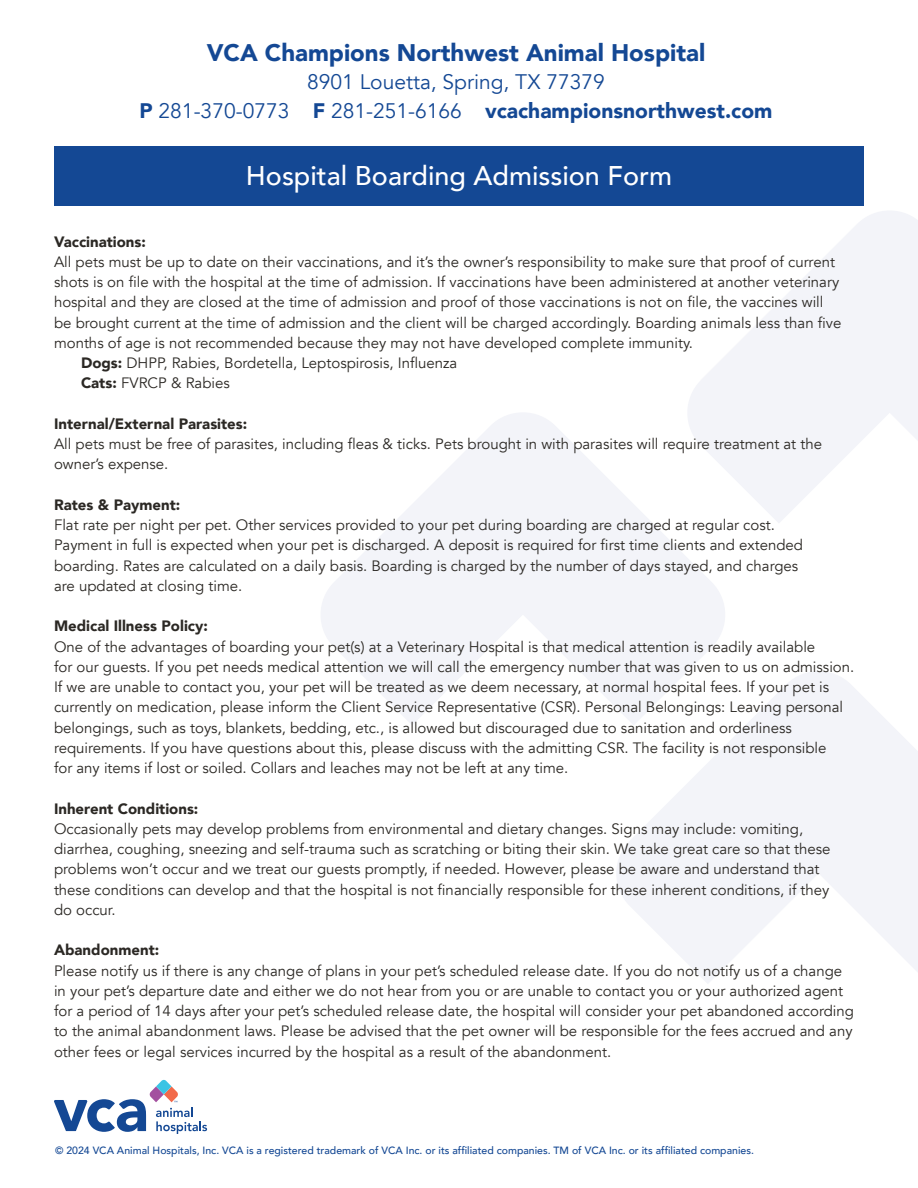
<style>
.page{position:relative;width:918px;height:1188px;background:#fff}
.page>*{position:absolute;margin:0;border:0;box-sizing:border-box;transform-origin:0 0}
.t1{font:500 27px "Avenir";color:#fff}
.t2{font:900 24px "Avenir";color:#144894}
.t3{font:21px/28.5px "Avenir";color:#144894;text-align:center}
.t4{font:15px/20.2px "Avenir";color:#2b2824}
.t5{font:900 15px "Avenir";color:#2b2824}
.t6{font:500 10.5px "Avenir";color:#144894}
.s1{font-weight:900}
</style>
<div class="page">
<svg style="left:617px;top:671px;width:301px;height:312px;fill:#f3f4f9"></svg>
<svg style="left:321px;top:413px;width:409px;height:312px;fill:#f3f4f9"></svg>
<svg style="left:683px;top:211px;width:235px;height:313px;fill:#f3f4f9"></svg>
<svg style="left:54px;top:1080px;width:153px;height:54px"></svg>
<div style="left:54px;top:146px;width:810px;height:60px;background:#144894"></div>
<h2 class="t2" style="left:207px;top:32px;width:500px">VCA Champions Northwest Animal Hospital</h2>
<h3 class="t3" style="left:140px;top:68px;width:634px">8901 Louetta, Spring, TX 77379<br><span class="s1">P</span> 281-370-0773 <span class="s1">F</span> 281-251-6166 <span class="s1">vcachampionsnorthwest.com</span></h3>
<h1 class="t1" style="left:246px;top:152px;width:428px">Hospital Boarding Admission Form</h1>
<p class="t5" style="left:54px;top:229px;width:93px">Vaccinations:</p>
<p class="t4" style="left:54px;top:252px;width:783px">All pets must be up to date on their vaccinations, and it’s the owner’s responsibility to make sure that proof of current</p>
<p class="t4" style="left:54px;top:272px;width:787px">shots is on file with the hospital at the time of admission. If vaccinations have been administered at another veterinary</p>
<p class="t4" style="left:54px;top:292px;width:771px">hospital and they are closed at the time of admission and proof of those vaccinations is not on file, the vaccines will</p>
<p class="t4" style="left:54px;top:313px;width:789px">be brought current at the time of admission and the client will be charged accordingly. Boarding animals less than five</p>
<p class="t4" style="left:54px;top:333px;width:641px">months of age is not recommended because they may not have developed complete immunity.</p>
<p class="t4" style="left:81px;top:353px;width:378px"><span class="s1">Dogs:</span> DHPP, Rabies, Bordetella, Leptospirosis, Influenza</p>
<p class="t4" style="left:81px;top:373px;width:150px"><span class="s1">Cats:</span> FVRCP &amp; Rabies</p>
<p class="t5" style="left:54px;top:411px;width:195px">Internal/External Parasites:</p>
<p class="t4" style="left:54px;top:434px;width:770px">All pets must be free of parasites, including fleas &amp; ticks. Pets brought in with parasites will require treatment at the owner’s expense.</p>
<p class="t5" style="left:54px;top:492px;width:128px">Rates &amp; Payment:</p>
<p class="t4" style="left:54px;top:515px;width:751px">Flat rate per night per pet. Other services provided to your pet during boarding are charged at regular cost.<br>Payment in full is expected when your pet is discharged. A deposit is required for first time clients and extended boarding. Rates are calculated on a daily basis. Boarding is charged by the number of days stayed, and charges are updated at closing time.</p>
<p class="t5" style="left:54px;top:613px;width:155px">Medical Illness Policy:</p>
<p class="t4" style="left:54px;top:637px;width:802px">One of the advantages of boarding your pet(s) at a Veterinary Hospital is that medical attention is readily available<br>for our guests. If you pet needs medical attention we will call the emergency number that was given to us on admission.<br>If we are unable to contact you, your pet will be treated as we deem necessary, at normal hospital fees. If your pet is currently on medication, please inform the Client Service Representative (CSR). Personal Belongings: Leaving personal belongings, such as toys, blankets, bedding, etc., is allowed but discouraged due to sanitation and orderliness requirements. If you have questions about this, please discuss with the admitting CSR. The facility is not responsible<br>for any items if lost or soiled. Collars and leaches may not be left at any time.</p>
<p class="t5" style="left:54px;top:796px;width:146px">Inherent Conditions:</p>
<p class="t4" style="left:54px;top:819px;width:778px">Occasionally pets may develop problems from environmental and dietary changes. Signs may include: vomiting, diarrhea, coughing, sneezing and self-trauma such as scratching or biting their skin. We take great care so that these problems won’t occur and we treat our guests promptly, if needed. However, please be aware and understand that these conditions can develop and that the hospital is not financially responsible for these inherent conditions, if they do occur.</p>
<p class="t5" style="left:54px;top:937px;width:107px">Abandonment:</p>
<p class="t4" style="left:54px;top:961px;width:802px">Please notify us if there is any change of plans in your pet’s scheduled release date. If you do not notify us of a change in your pet’s departure date and either we do not hear from you or are unable to contact you or your authorized agent for a period of 14 days after your pet’s scheduled release date, the hospital will consider your pet abandoned according to the animal abandonment laws. Please be advised that the pet owner will be responsible for the fees accrued and any other fees or legal services incurred by the hospital as a result of the abandonment.</p>
<p class="t6" style="left:55px;top:1141px;width:700px">© 2024 VCA Animal Hospitals, Inc. VCA is a registered trademark of VCA Inc. or its affiliated companies. TM of VCA Inc. or its affiliated companies.</p>
</div>
